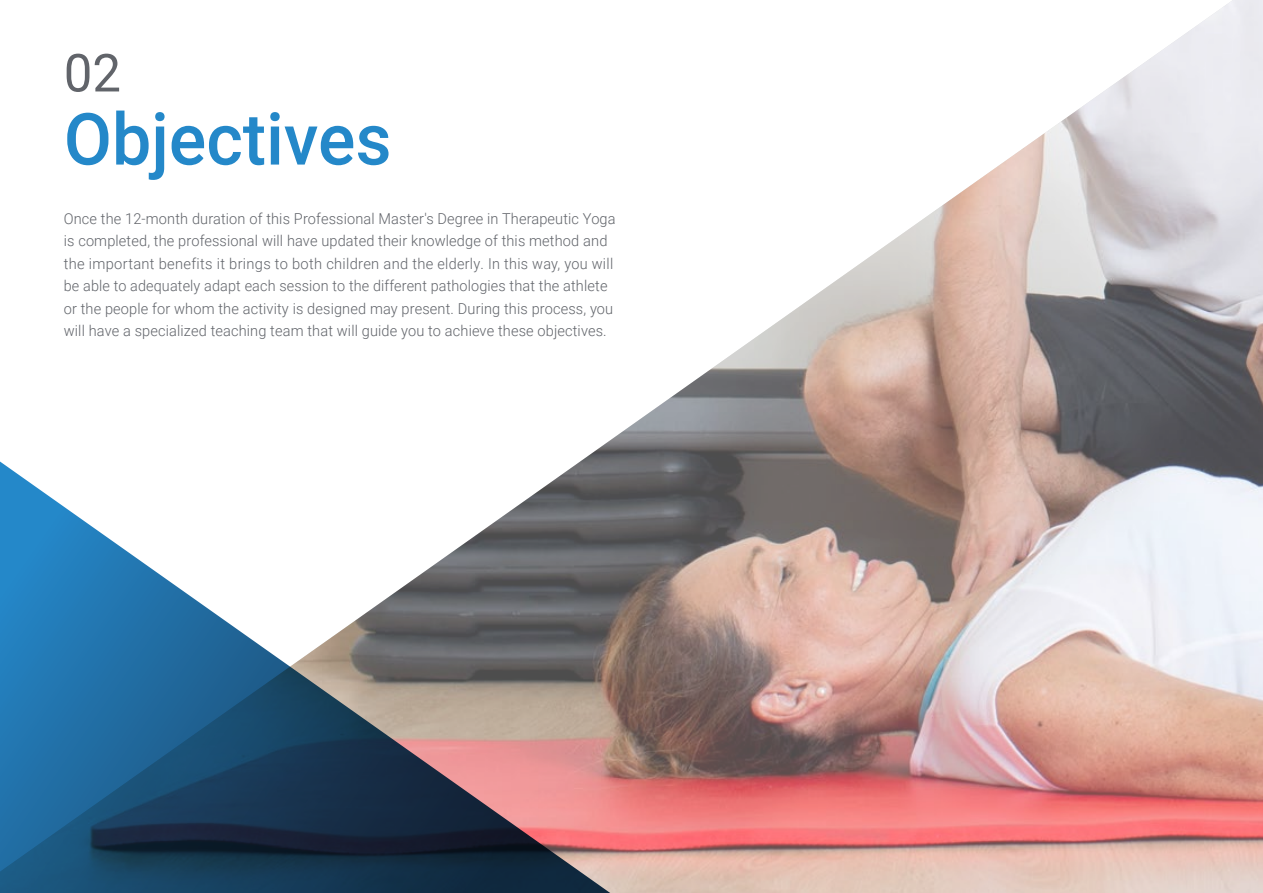
<style>
.page{position:relative;width:1263px;height:893px;background:#fff}
.page>*{position:absolute;margin:0;border:0;box-sizing:border-box;transform-origin:0 0}
.t1{font:500 72px "Roboto";color:#2488c9}
.t2{font:52.5px "Roboto";color:#61646a}
.t3{font:300 15px/22.5px "Roboto";letter-spacing:.01em;color:#61646a}
</style>
<div class="page">
<img style="left:602px;top:0;width:661px;height:893px">
<svg style="left:0;top:446px;width:640px;height:447px"></svg>
<h2 class="t2" style="left:64px;top:36px;width:59px">02</h2>
<h1 class="t1" style="left:64px;top:89px;width:329px">Objectives</h1>
<p class="t3" style="left:64px;top:207px;width:553px">Once the 12-month duration of this Professional Master's Degree in Therapeutic Yoga is completed, the professional will have updated their knowledge of this method and the important benefits it brings to both children and the elderly. In this way, you will be able to adequately adapt each session to the different pathologies that the athlete or the people for whom the activity is designed may present. During this process, you will have a specialized teaching team that will guide you to achieve these objectives.</p>
</div>
